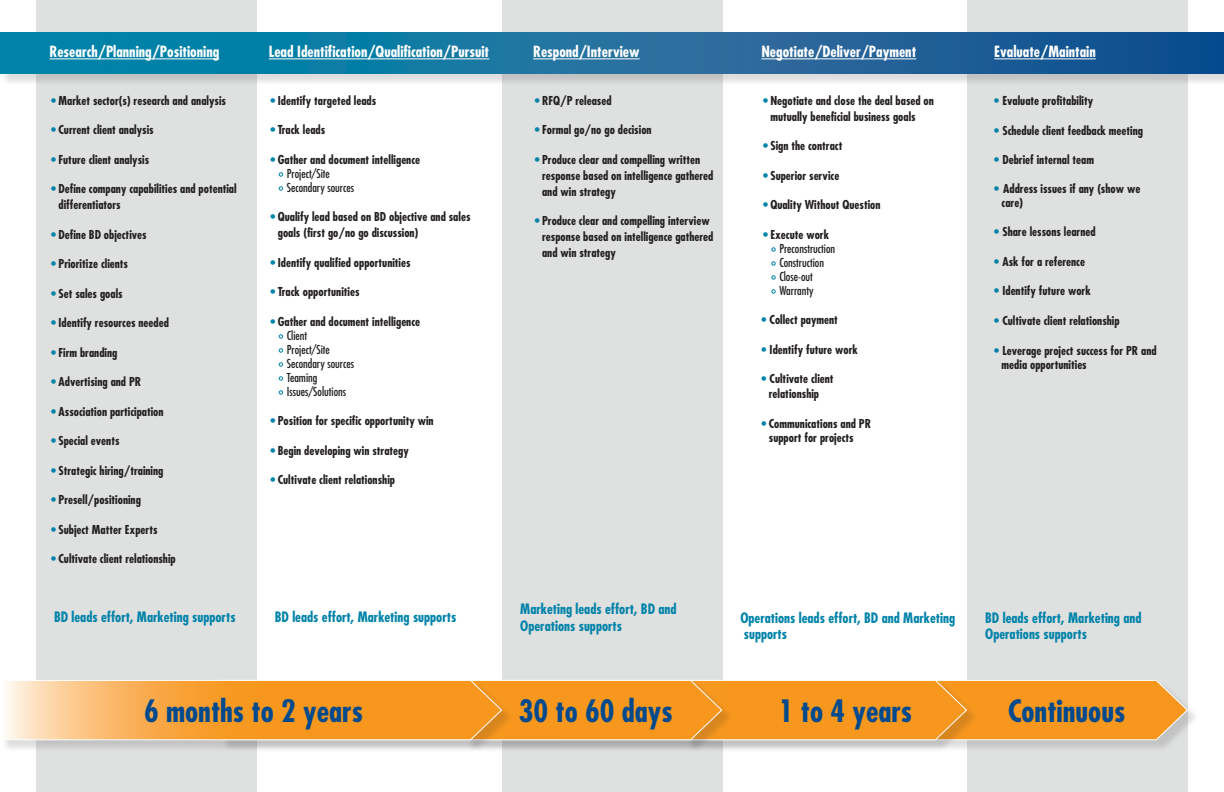
<style>
.page{position:relative;width:1224px;height:792px;background:#fff}
.page>*{position:absolute;margin:0;border:0;box-sizing:border-box;transform-origin:0 0}
.t1{font:700 condensed 30px "Futura Std";color:#004a8d}
.Categories{font:700 condensed 15px "Futura Std";color:#fff}
.t2{font:700 condensed 14px/16.3px "Futura Std";color:#0083a9}
.t3{font:700 condensed 12px/16px "Futura Std";color:#231f20}
.t4{font:condensed 12px "Futura Std";color:#231f20}
.s1{font-stretch:normal;color:#0083a9}
</style>
<div class="page">
<div style="left:502px;top:0;width:220px;height:792px;background:#dfe0e0"></div>
<div style="left:967px;top:0;width:221px;height:792px;background:#dfe0e0"></div>
<div style="left:36px;top:0;width:221px;height:792px;background:#dfe0e0"></div>
<div style="left:687px;top:681px;width:513px;height:72px;background:#231f20;opacity:.15"></div>
<div style="left:466px;top:681px;width:513px;height:72px;background:#231f20;opacity:.15"></div>
<div style="left:221px;top:681px;width:513px;height:72px;background:#231f20;opacity:.15"></div>
<div style="left:1px;top:681px;width:513px;height:72px;background:#231f20;opacity:.15"></div>
<svg style="left:1px;top:679px;width:1188px;height:62px;background:#f6a43c"></svg>
<div style="left:2px;top:34px;width:1222px;height:52px;background:#231f20;opacity:.15"></div>
<svg style="left:0;top:32px;width:1224px;height:41px;background:#166e9e"></svg>
<hr style="left:50px;top:58px;width:169px;height:1px;background:#fff">
<hr style="left:269px;top:58px;width:220px;height:1px;background:#fff">
<svg style="left:279px;top:172px;width:4px;height:5px"></svg>
<svg style="left:279px;top:186px;width:4px;height:5px"></svg>
<svg style="left:279px;top:334px;width:4px;height:5px"></svg>
<svg style="left:279px;top:348px;width:4px;height:5px"></svg>
<svg style="left:279px;top:362px;width:4px;height:5px"></svg>
<svg style="left:279px;top:376px;width:4px;height:5px"></svg>
<svg style="left:279px;top:390px;width:4px;height:5px"></svg>
<hr style="left:533px;top:58px;width:107px;height:1px;background:#fff">
<hr style="left:761px;top:58px;width:155px;height:1px;background:#fff">
<svg style="left:771px;top:247px;width:5px;height:5px"></svg>
<svg style="left:771px;top:261px;width:5px;height:5px"></svg>
<svg style="left:771px;top:275px;width:5px;height:5px"></svg>
<svg style="left:771px;top:289px;width:5px;height:5px"></svg>
<hr style="left:994px;top:58px;width:102px;height:1px;background:#fff">
<p class="Categories" style="left:50px;top:43px;width:171px">Research/Planning/Positioning</p>
<p class="t3" style="left:50px;top:93px;width:178px"><span class="s1">•</span>Market sector(s) research and analysis</p>
<p class="t3" style="left:50px;top:122px;width:106px"><span class="s1">•</span>Current client analysis</p>
<p class="t3" style="left:50px;top:152px;width:101px"><span class="s1">•</span>Future client analysis</p>
<p class="t3" style="left:59px;top:181px;width:180px;text-indent:-9px"><span class="s1">•</span>Define company capabilities and potential differentiators</p>
<p class="t3" style="left:50px;top:227px;width:99px"><span class="s1">•</span>Define BD objectives</p>
<p class="t3" style="left:50px;top:256px;width:80px"><span class="s1">•</span>Prioritize clients</p>
<p class="t3" style="left:50px;top:286px;width:75px"><span class="s1">•</span>Set sales goals</p>
<p class="t3" style="left:50px;top:315px;width:121px"><span class="s1">•</span>Identify resources needed</p>
<p class="t3" style="left:50px;top:345px;width:69px"><span class="s1">•</span>Firm branding</p>
<p class="t3" style="left:50px;top:374px;width:93px"><span class="s1">•</span>Advertising and PR</p>
<p class="t3" style="left:50px;top:404px;width:116px"><span class="s1">•</span>Association participation</p>
<p class="t3" style="left:50px;top:433px;width:72px"><span class="s1">•</span>Special events</p>
<p class="t3" style="left:50px;top:463px;width:115px"><span class="s1">•</span>Strategic hiring/training</p>
<p class="t3" style="left:50px;top:492px;width:93px"><span class="s1">•</span>Presell/positioning</p>
<p class="t3" style="left:50px;top:522px;width:110px"><span class="s1">•</span>Subject Matter Experts</p>
<p class="t3" style="left:50px;top:551px;width:128px"><span class="s1">•</span>Cultivate client relationship</p>
<p class="Categories" style="left:269px;top:43px;width:222px">Lead Identification/Qualification/Pursuit</p>
<p class="t3" style="left:269px;top:93px;width:109px"><span class="s1">•</span>Identify targeted leads</p>
<p class="t3" style="left:269px;top:122px;width:58px"><span class="s1">•</span>Track leads</p>
<p class="t3" style="left:269px;top:152px;width:153px"><span class="s1">•</span>Gather and document intelligence</p>
<p class="t4" style="left:287px;top:166px;width:45px">Project/Site</p>
<p class="t4" style="left:287px;top:180px;width:69px">Secondary sources</p>
<p class="t3" style="left:278px;top:209px;width:194px;text-indent:-9px"><span class="s1">•</span>Qualify lead based on BD objective and sales goals (first go/no go discussion)</p>
<p class="t3" style="left:269px;top:255px;width:143px"><span class="s1">•</span>Identify qualified opportunities</p>
<p class="t3" style="left:269px;top:284px;width:92px"><span class="s1">•</span>Track opportunities</p>
<p class="t3" style="left:269px;top:314px;width:153px"><span class="s1">•</span>Gather and document intelligence</p>
<p class="t4" style="left:287px;top:328px;width:22px">Client</p>
<p class="t4" style="left:287px;top:342px;width:45px">Project/Site</p>
<p class="t4" style="left:287px;top:356px;width:69px">Secondary sources</p>
<p class="t4" style="left:287px;top:370px;width:32px">Teaming</p>
<p class="t4" style="left:287px;top:384px;width:61px">Issues/Solutions</p>
<p class="t3" style="left:269px;top:413px;width:166px"><span class="s1">•</span>Position for specific opportunity win</p>
<p class="t3" style="left:269px;top:443px;width:142px"><span class="s1">•</span>Begin developing win strategy</p>
<p class="t3" style="left:269px;top:472px;width:128px"><span class="s1">•</span>Cultivate client relationship</p>
<p class="Categories" style="left:533px;top:43px;width:108px">Respond/Interview</p>
<p class="t3" style="left:533px;top:93px;width:80px"><span class="s1">•</span>RFQ/P released</p>
<p class="t3" style="left:533px;top:122px;width:120px"><span class="s1">•</span>Formal go/no go decision</p>
<p class="t3" style="left:542px;top:152px;width:173px;text-indent:-9px"><span class="s1">•</span>Produce clear and compelling written response based on intelligence gathered and win strategy</p>
<p class="t3" style="left:542px;top:213px;width:173px;text-indent:-9px"><span class="s1">•</span>Produce clear and compelling interview response based on intelligence gathered and win strategy</p>
<p class="Categories" style="left:761px;top:43px;width:156px">Negotiate/Deliver/Payment</p>
<p class="t3" style="left:770px;top:93px;width:165px;text-indent:-9px"><span class="s1">•</span>Negotiate and close the deal based on mutually beneficial business goals</p>
<p class="t3" style="left:761px;top:138px;width:82px"><span class="s1">•</span>Sign the contract</p>
<p class="t3" style="left:761px;top:168px;width:79px"><span class="s1">•</span>Superior service</p>
<p class="t3" style="left:761px;top:197px;width:121px"><span class="s1">•</span>Quality Without Question</p>
<p class="t3" style="left:761px;top:227px;width:69px"><span class="s1">•</span>Execute work</p>
<p class="t4" style="left:779px;top:241px;width:57px">Preconstruction</p>
<p class="t4" style="left:779px;top:255px;width:46px">Construction</p>
<p class="t4" style="left:779px;top:269px;width:35px">Close-out</p>
<p class="t4" style="left:779px;top:283px;width:36px">Warranty</p>
<p class="t3" style="left:760px;top:312px;width:80px"><span class="s1">•</span>Collect payment</p>
<p class="t3" style="left:760px;top:342px;width:99px"><span class="s1">•</span>Identify future work</p>
<p class="t3" style="left:760px;top:372px;width:75px;line-height:14.3px;text-align:center"><span class="s1">•</span> Cultivate client relationship</p>
<p class="t3" style="left:769px;top:416px;width:104px;line-height:14.4px;text-indent:-9px"><span class="s1">•</span>Communications and PR support for projects</p>
<p class="Categories" style="left:994px;top:43px;width:103px">Evaluate/Maintain</p>
<p class="t3" style="left:993px;top:93px;width:102px"><span class="s1">•</span>Evaluate profitability</p>
<p class="t3" style="left:993px;top:122px;width:152px"><span class="s1">•</span>Schedule client feedback meeting</p>
<p class="t3" style="left:993px;top:152px;width:103px"><span class="s1">•</span>Debrief internal team</p>
<p class="t3" style="left:1002px;top:182px;width:140px;line-height:13.9px;text-indent:-9px"><span class="s1">•</span> Address issues if any (show we care)</p>
<p class="t3" style="left:993px;top:224px;width:105px"><span class="s1">•</span>Share lessons learned</p>
<p class="t3" style="left:993px;top:254px;width:94px"><span class="s1">•</span>Ask for a reference</p>
<p class="t3" style="left:993px;top:283px;width:99px"><span class="s1">•</span>Identify future work</p>
<p class="t3" style="left:993px;top:313px;width:129px"><span class="s1">•</span>Cultivate client relationship</p>
<p class="t3" style="left:1002px;top:343px;width:157px;line-height:14px;text-indent:-9px"><span class="s1">•</span>Leverage project success for PR and media opportunities</p>
<p class="t2" style="left:275px;top:609px;width:183px">BD leads effort, Marketing supports</p>
<p class="t2" style="left:520px;top:600px;width:158px;line-height:16.8px">Marketing leads effort, BD and<br>Operations supports</p>
<p class="t2" style="left:740px;top:610px;width:216px">Operations leads effort, BD and Marketing supports</p>
<p class="t2" style="left:54px;top:609px;width:183px">BD leads effort, Marketing supports</p>
<p class="t2" style="left:985px;top:610px;width:158px">BD leads effort, Marketing and<br>Operations supports</p>
<p class="t1" style="left:144px;top:693px;width:221px">6 months to 2 years</p>
<p class="t1" style="left:519px;top:693px;width:155px">30 to 60 days</p>
<p class="t1" style="left:779px;top:693px;width:135px">1 to 4 years</p>
<p class="t1" style="left:1008px;top:693px;width:119px">Continuous</p>
</div>
